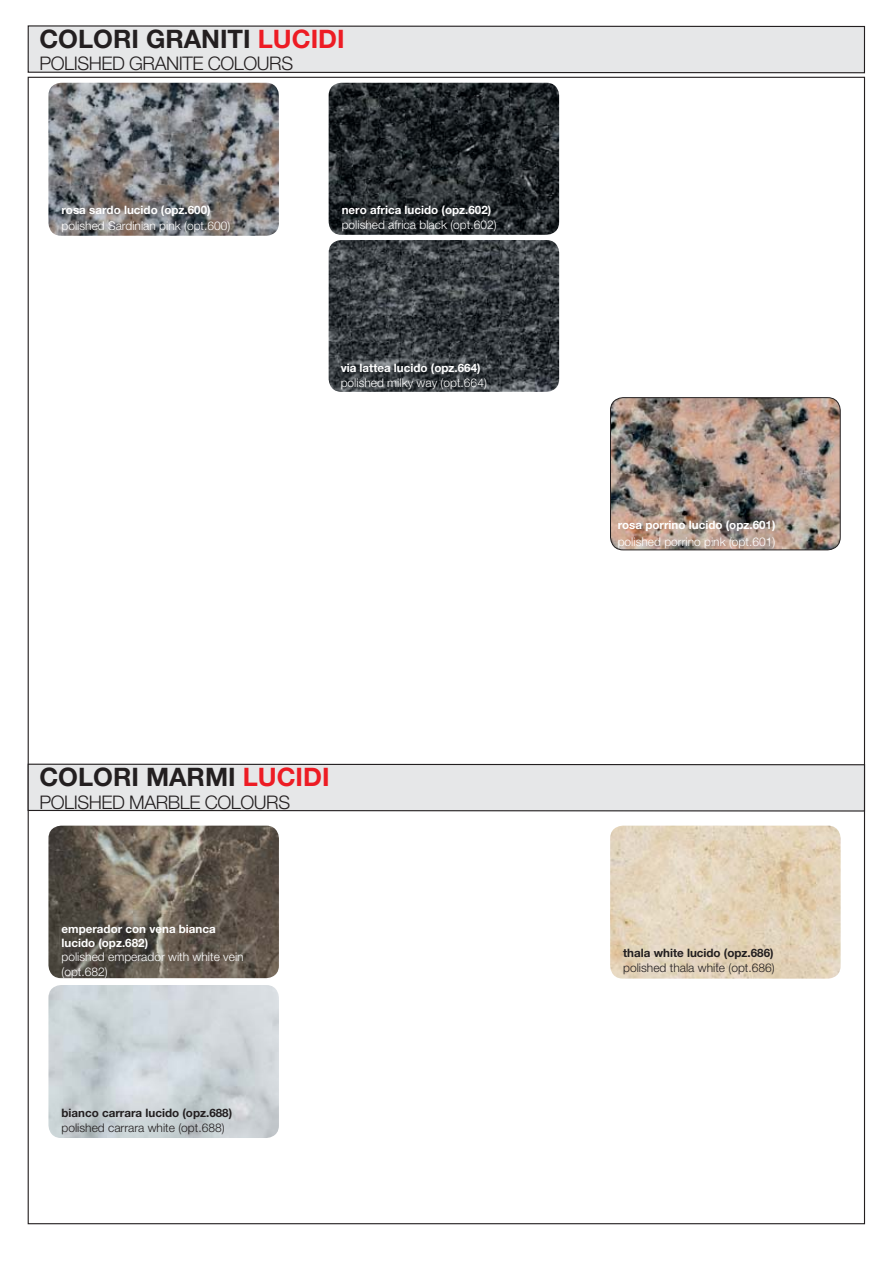
<style>
.page{position:relative;width:893px;height:1263px;background:#fff}
.page>*{position:absolute;margin:0;border:0;box-sizing:border-box;transform-origin:0 0}
.t1{font:700 25.5px "Helvetica Neue";color:#231f20}
.t2{font:300 18.75px "Helvetica Neue LT Pro";letter-spacing:-.025em;color:#231f20}
.t3{font:300 12px/14.4px "Helvetica Neue LT Pro";color:#fff}
.t4{font:300 12px "Helvetica Neue LT Pro";color:#231f20}
.t5{font:700 11.55px/14px "Helvetica Neue";color:#fff}
.t6{font:700 11.55px "Helvetica Neue";color:#231f20}
.s1{color:#ed1c24}
</style>
<div class="page">
<img style="left:48px;top:83px;width:231px;height:153px;border-radius:13px">
<img style="left:329px;top:83px;width:230px;height:152px;border-radius:13px">
<img style="left:329px;top:240px;width:230px;height:152px;border-radius:13px">
<img style="left:610px;top:398px;width:230px;height:152px;border-radius:13px">
<div style="left:610px;top:397px;width:230px;height:153px;border:1px solid #231f20;border-radius:13px"></div>
<img style="left:48px;top:826px;width:231px;height:152px;border-radius:13px">
<img style="left:610px;top:826px;width:230px;height:153px;border-radius:13px">
<svg style="left:27px;top:25px;width:838px;height:49px;background:#dddedf"></svg>
<svg style="left:27px;top:763px;width:838px;height:49px;background:#dddedf"></svg>
<h1 class="t1" style="left:39px;top:30px;width:307px">COLORI GRANITI <span class="s1">LUCIDI</span></h1>
<h2 class="t2" style="left:39px;top:57px;width:255px">POLISHED GRANITE COLOURS</h2>
<p class="t5" style="left:61px;top:204px;width:151px">rosa sardo lucido (opz.600)</p>
<p class="t3" style="left:61px;top:220px;width:170px">polished Sardinian pink (opt.600)</p>
<p class="t5" style="left:342px;top:204px;width:151px">nero africa lucido (opz.602)</p>
<p class="t3" style="left:342px;top:218px;width:156px">polished africa black (opt.602)</p>
<p class="t5" style="left:341px;top:362px;width:141px">via lattea lucido (opz.664)</p>
<p class="t3" style="left:341px;top:376px;width:148px">polished milky way (opt.664)</p>
<h1 class="t1" style="left:39px;top:768px;width:292px">COLORI MARMI <span class="s1">LUCIDI</span></h1>
<h2 class="t2" style="left:39px;top:795px;width:252px">POLISHED MARBLE COLOURS</h2>
<p class="t5" style="left:61px;top:923px;width:156px">emperador con vena bianca lucido (opz.682)</p>
<p class="t3" style="left:61px;top:951px;width:184px">polished emperador with white vein (opt.682)</p>
<p class="t6" style="left:61px;top:1109px;width:172px">bianco carrara lucido (opz.688)</p>
<p class="t4" style="left:61px;top:1123px;width:165px">polished carrara white (opt.688)</p>
<p class="t5" style="left:618px;top:519px;width:159px">rosa porrino lucido (opz.601)</p>
<p class="t3" style="left:618px;top:535px;width:159px">polished porrino pink (opt.601)</p>
<p class="t6" style="left:623px;top:949px;width:152px">thala white lucido (opz.686)</p>
<p class="t4" style="left:623px;top:963px;width:153px">polished thala white (opt.686)</p>
</div>
